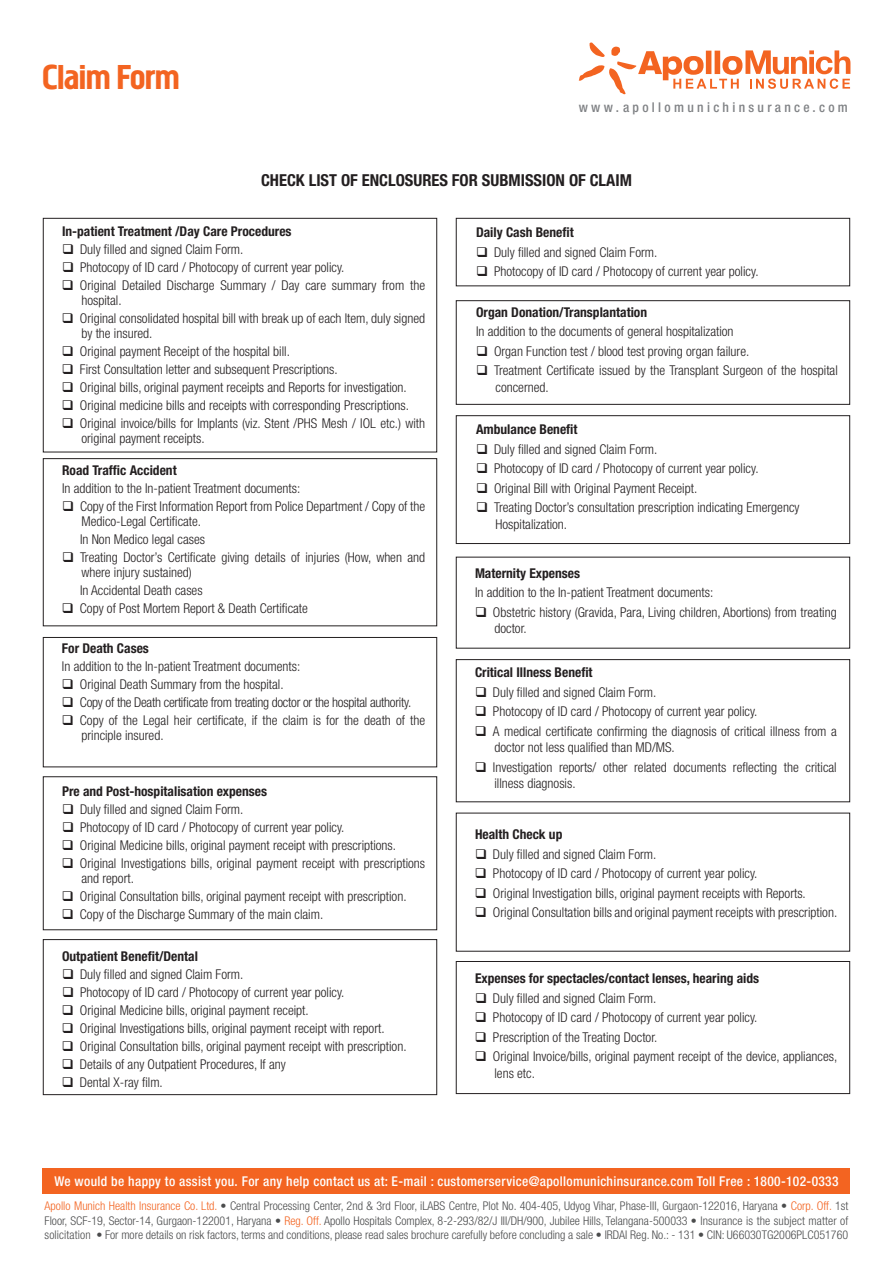
<style>
.page{position:relative;width:893px;height:1263px;background:#fff}
.page>*{position:absolute;margin:0;border:0;box-sizing:border-box;transform-origin:0 0}
.t1{font:36px "Megaphone";color:#f36421}
.t2{font:700 condensed 16.5px "Helvetica Neue LT Std";color:#231f20}
.t3{font:300 condensed 13.5px/15px "Helvetica Neue LT Std";color:#231f20}
.t4{font:700 condensed 13.5px "Helvetica Neue LT Std";color:#231f20}
.t5{font:500 condensed 13.5px "Helvetica Neue LT Std";letter-spacing:.025em;color:#fff}
.t6{font:300 condensed 13.5px "Helvetica Neue LT Std";letter-spacing:-.02em;color:#231f20}
.t7{font:500 condensed 13.5px "Helvetica Neue LT Std";letter-spacing:.245em;color:#808285}
.t8{font:300 condensed 12px/14.4px "Helvetica Neue LT Std";color:#4b4c4d;text-align:justify}
.s1{color:#f36421}
</style>
<div class="page">
<svg style="left:578px;top:42px;width:272px;height:52px"></svg>
<div style="left:43px;top:1168px;width:807px;height:26px;background:#f36421"></div>
<div style="left:43px;top:218px;width:394px;height:234px;border:1px solid #231f20"></div>
<div style="left:456px;top:300px;width:394px;height:105px;border:1px solid #231f20"></div>
<div style="left:456px;top:415px;width:394px;height:129px;border:1px solid #231f20"></div>
<div style="left:456px;top:659px;width:394px;height:143px;border:1px solid #231f20"></div>
<div style="left:456px;top:961px;width:394px;height:133px;border:1px solid #231f20"></div>
<div style="left:43px;top:458px;width:394px;height:168px;border:1px solid #231f20"></div>
<div style="left:43px;top:637px;width:394px;height:130px;border:1px solid #231f20"></div>
<div style="left:43px;top:776px;width:394px;height:154px;border:1px solid #231f20"></div>
<div style="left:43px;top:939px;width:394px;height:156px;border:1px solid #231f20"></div>
<div style="left:456px;top:218px;width:394px;height:68px;border:1px solid #231f20"></div>
<h1 class="t1" style="left:43px;top:56px;width:138px">Claim Form</h1>
<p class="t7" style="left:579px;top:99px;width:271px">www.apollomunichinsurance.com</p>
<p class="t2" style="left:261px;top:170px;width:372px">CHECK LIST OF ENCLOSURES FOR SUBMISSION OF CLAIM</p>
<p class="t4" style="left:62px;top:223px;width:231px">In-patient Treatment /Day Care Procedures</p>
<p class="t3" style="left:62px;top:241px;width:183px">❑ Duly filled and signed Claim Form.</p>
<p class="t3" style="left:62px;top:259px;width:284px">❑ Photocopy of ID card / Photocopy of current year policy.</p>
<p class="t3" style="left:81px;top:277px;width:345px;text-indent:-19px">❑ Original Detailed Discharge Summary / Day care summary from the hospital.</p>
<p class="t3" style="left:81px;top:310px;width:345px;text-indent:-20px">❑ Original consolidated hospital bill with break up of each Item, duly signed by the insured.</p>
<p class="t3" style="left:62px;top:343px;width:230px">❑ Original payment Receipt of the hospital bill.</p>
<p class="t3" style="left:62px;top:361px;width:277px">❑ First Consultation letter and subsequent Prescriptions.</p>
<p class="t3" style="left:62px;top:379px;width:346px">❑ Original bills, original payment receipts and Reports for investigation.</p>
<p class="t3" style="left:62px;top:397px;width:349px">❑ Original medicine bills and receipts with corresponding Prescriptions.</p>
<p class="t3" style="left:81px;top:415px;width:345px;text-indent:-19px">❑ Original invoice/bills for Implants (viz. Stent /PHS Mesh / IOL etc.) with original payment receipts.</p>
<p class="t4" style="left:62px;top:462px;width:116px">Road Traffic Accident</p>
<p class="t3" style="left:62px;top:481px;width:240px">In addition to the In-patient Treatment documents:</p>
<p class="t3" style="left:82px;top:499px;width:345px;text-indent:-19px">❑ Copy of the First Information Report from Police Department / Copy of the<br>Medico-Legal Certificate.</p>
<p class="t3" style="left:80px;top:531px;width:127px">In Non Medico legal cases</p>
<p class="t3" style="left:81px;top:549px;width:345px;text-indent:-19px">❑ Treating Doctor’s Certificate giving details of injuries (How, when and where injury sustained)</p>
<p class="t3" style="left:80px;top:582px;width:124px">In Accidental Death cases</p>
<p class="t3" style="left:62px;top:600px;width:247px">❑ Copy of Post Mortem Report &amp; Death Certificate</p>
<p class="t4" style="left:62px;top:640px;width:88px">For Death Cases</p>
<p class="t3" style="left:62px;top:658px;width:240px">In addition to the In-patient Treatment documents:</p>
<p class="t3" style="left:62px;top:676px;width:223px">❑ Original Death Summary from the hospital.</p>
<p class="t6" style="left:62px;top:694px;width:351px">❑ Copy of the Death certificate from treating doctor or the hospital authority.</p>
<p class="t3" style="left:81px;top:712px;width:345px;text-indent:-19px">❑ Copy of the Legal heir certificate, if the claim is for the death of the principle insured.</p>
<p class="t4" style="left:62px;top:783px;width:207px">Pre and Post-hospitalisation expenses</p>
<p class="t3" style="left:62px;top:802px;width:183px">❑ Duly filled and signed Claim Form.</p>
<p class="t3" style="left:62px;top:820px;width:284px">❑ Photocopy of ID card / Photocopy of current year policy.</p>
<p class="t3" style="left:62px;top:838px;width:336px">❑ Original Medicine bills, original payment receipt with prescriptions.</p>
<p class="t3" style="left:81px;top:856px;width:345px;text-indent:-19px">❑ Original Investigations bills, original payment receipt with prescriptions and report.</p>
<p class="t3" style="left:62px;top:889px;width:346px">❑ Original Consultation bills, original payment receipt with prescription.</p>
<p class="t3" style="left:62px;top:907px;width:263px">❑ Copy of the Discharge Summary of the main claim.</p>
<p class="t4" style="left:62px;top:948px;width:137px">Outpatient Benefit/Dental</p>
<p class="t3" style="left:62px;top:966px;width:183px">❑ Duly filled and signed Claim Form.</p>
<p class="t3" style="left:62px;top:984px;width:284px">❑ Photocopy of ID card / Photocopy of current year policy.</p>
<p class="t3" style="left:62px;top:1002px;width:248px">❑ Original Medicine bills, original payment receipt.</p>
<p class="t3" style="left:62px;top:1020px;width:324px">❑ Original Investigations bills, original payment receipt with report.</p>
<p class="t3" style="left:62px;top:1038px;width:346px">❑ Original Consultation bills, original payment receipt with prescription.</p>
<p class="t3" style="left:62px;top:1056px;width:225px">❑ Details of any Outpatient Procedures, If any</p>
<p class="t3" style="left:62px;top:1074px;width:102px">❑ Dental X-ray film.</p>
<p class="t4" style="left:476px;top:224px;width:99px">Daily Cash Benefit</p>
<p class="t3" style="left:476px;top:244px;width:183px">❑ Duly filled and signed Claim Form.</p>
<p class="t3" style="left:476px;top:264px;width:284px">❑ Photocopy of ID card / Photocopy of current year policy.</p>
<p class="t4" style="left:476px;top:304px;width:173px">Organ Donation/Transplantation</p>
<p class="t3" style="left:476px;top:324px;width:259px">In addition to the documents of general hospitalization</p>
<p class="t3" style="left:476px;top:344px;width:275px">❑ Organ Function test / blood test proving organ failure.</p>
<p class="t3" style="left:496px;top:362px;width:344px;line-height:16.5px;text-indent:-19px">❑ Treatment Certificate issued by the Transplant Surgeon of the hospital concerned.</p>
<p class="t4" style="left:476px;top:421px;width:103px">Ambulance Benefit</p>
<p class="t3" style="left:476px;top:441px;width:183px">❑ Duly filled and signed Claim Form.</p>
<p class="t3" style="left:476px;top:461px;width:284px">❑ Photocopy of ID card / Photocopy of current year policy.</p>
<p class="t3" style="left:476px;top:480px;width:223px">❑ Original Bill with Original Payment Receipt.</p>
<p class="t3" style="left:495px;top:499px;width:306px;line-height:16.5px;text-indent:-19px">❑ Treating Doctor’s consultation prescription indicating Emergency<br>Hospitalization.</p>
<p class="t4" style="left:475px;top:565px;width:107px">Maternity Expenses</p>
<p class="t3" style="left:475px;top:585px;width:240px">In addition to the In-patient Treatment documents:</p>
<p class="t3" style="left:494px;top:603px;width:344px;line-height:16.5px;text-indent:-19px">❑ Obstetric history (Gravida, Para, Living children, Abortions) from treating doctor.</p>
<p class="t4" style="left:475px;top:664px;width:119px">Critical Illness Benefit</p>
<p class="t3" style="left:475px;top:684px;width:183px">❑ Duly filled and signed Claim Form.</p>
<p class="t3" style="left:475px;top:704px;width:284px">❑ Photocopy of ID card / Photocopy of current year policy.</p>
<p class="t3" style="left:494px;top:723px;width:344px;line-height:16.5px;text-indent:-19px">❑ A medical certificate confirming the diagnosis of critical illness from a doctor not less qualified than MD/MS.</p>
<p class="t3" style="left:494px;top:759px;width:344px;line-height:16.5px;text-indent:-19px">❑ Investigation reports/ other related documents reflecting the critical illness diagnosis.</p>
<p class="t4" style="left:475px;top:826px;width:89px">Health Check up</p>
<p class="t3" style="left:475px;top:846px;width:183px">❑ Duly filled and signed Claim Form.</p>
<p class="t3" style="left:475px;top:866px;width:284px">❑ Photocopy of ID card / Photocopy of current year policy.</p>
<p class="t3" style="left:475px;top:885px;width:332px">❑ Original Investigation bills, original payment receipts with Reports.</p>
<p class="t3" style="left:475px;top:905px;width:364px">❑ Original Consultation bills and original payment receipts with prescription.</p>
<p class="t4" style="left:475px;top:970px;width:286px">Expenses for spectacles/contact lenses, hearing aids</p>
<p class="t3" style="left:475px;top:990px;width:183px">❑ Duly filled and signed Claim Form.</p>
<p class="t3" style="left:475px;top:1010px;width:284px">❑ Photocopy of ID card / Photocopy of current year policy.</p>
<p class="t3" style="left:475px;top:1029px;width:184px">❑ Prescription of the Treating Doctor.</p>
<p class="t3" style="left:494px;top:1048px;width:344px;line-height:16.5px;text-indent:-19px">❑ Original Invoice/bills, original payment receipt of the device, appliances, lens etc.</p>
<p class="t5" style="left:54px;top:1173px;width:786px">We would be happy to assist you. For any help contact us at: E-mail : customerservice@apollomunichinsurance.com Toll Free : 1800-102-0333</p>
<p class="t8" style="left:45px;top:1199px;width:805px"><span class="s1">Apollo Munich Health Insurance Co. Ltd.</span> • Central Processing Center, 2nd &amp; 3rd Floor, iLABS Centre, Plot No. 404-405, Udyog Vihar, Phase-III, Gurgaon-122016, Haryana • <span class="s1">Corp. Off.</span> 1st Floor, SCF-19, Sector-14, Gurgaon-122001, Haryana • <span class="s1">Reg. Off.</span> Apollo Hospitals Complex, 8-2-293/82/J III/DH/900, Jubilee Hills, Telangana-500033 • Insurance is the subject matter of solicitation • For more details on risk factors, terms and conditions, please read sales brochure carefully before concluding a sale • IRDAI Reg. No.: - 131 • CIN: U66030TG2006PLC051760</p>
</div>
